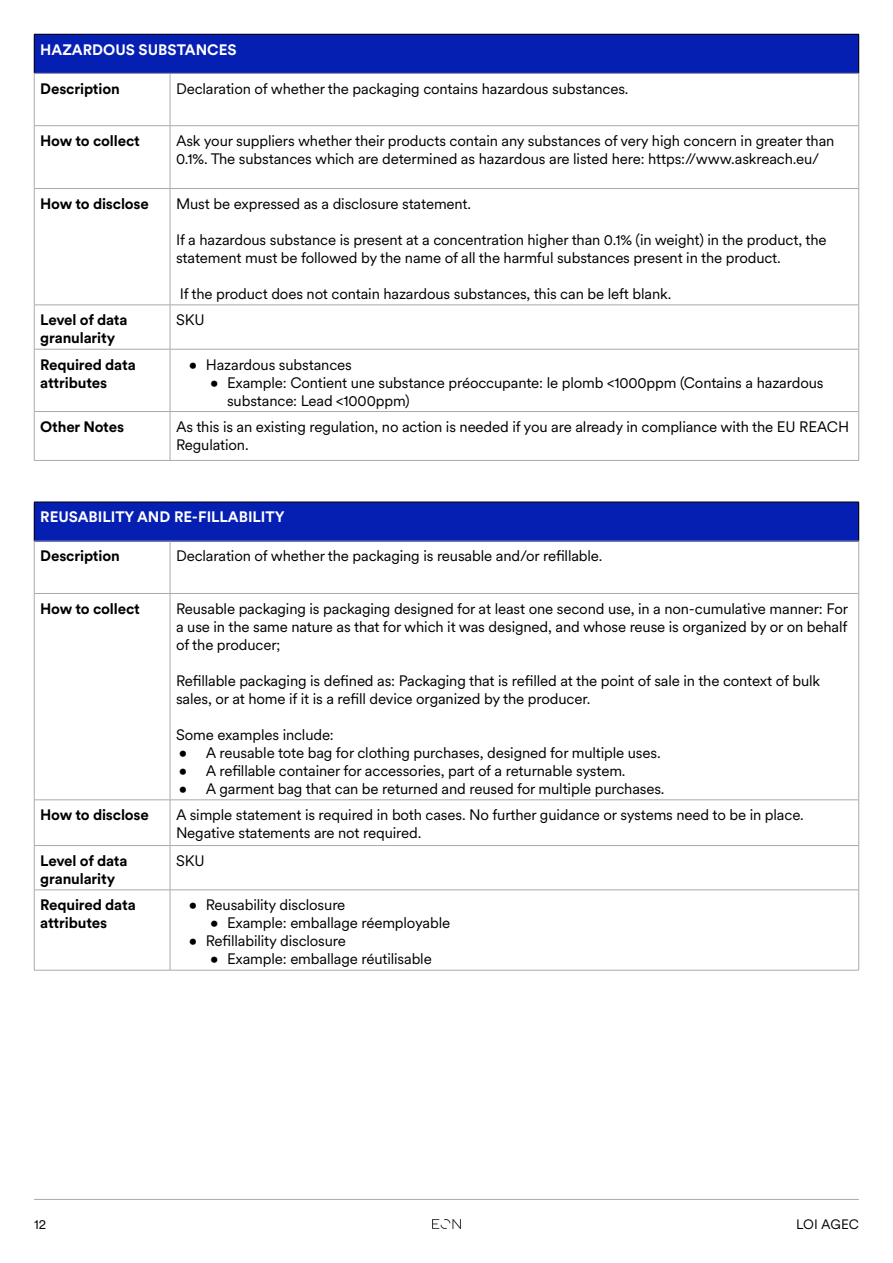
<style>
.page{position:relative;width:893px;height:1263px;background:#fff}
.page>*{position:absolute;margin:0;border:0;box-sizing:border-box;transform-origin:0 0}
.t1{font:15px/18px "Circular XX";letter-spacing:-.01em;color:#000}
.t2{font:700 15px/18px "Circular XX";letter-spacing:-.01em;color:#000}
.t3{font:700 15px "Circular XX";color:#fff}
.t4{font:13.5px "Circular XX";color:#000}
</style>
<div class="page">
<hr style="left:34px;top:1199px;width:825px;height:1px;background:#aaa">
<img style="left:432px;top:1219px;width:29px;height:10px">
<div style="left:34px;top:34px;width:825px;height:39px;background:#051fb3"></div>
<hr style="left:34px;top:34px;width:136px;height:1px;background:#000">
<hr style="left:34px;top:34px;width:1px;height:39px;background:#000">
<hr style="left:170px;top:34px;width:689px;height:1px;background:#000">
<hr style="left:858px;top:34px;width:1px;height:39px;background:#000">
<hr style="left:34px;top:73px;width:136px;height:1px;background:#aaa">
<hr style="left:34px;top:74px;width:1px;height:52px;background:#aaa">
<hr style="left:170px;top:73px;width:689px;height:1px;background:#aaa">
<hr style="left:170px;top:74px;width:1px;height:51px;background:#aaa">
<hr style="left:858px;top:74px;width:1px;height:52px;background:#aaa">
<hr style="left:34px;top:126px;width:1px;height:63px;background:#aaa">
<hr style="left:170px;top:126px;width:1px;height:62px;background:#aaa">
<hr style="left:858px;top:126px;width:1px;height:63px;background:#aaa">
<hr style="left:34px;top:189px;width:1px;height:116px;background:#aaa">
<hr style="left:170px;top:189px;width:1px;height:116px;background:#aaa">
<hr style="left:858px;top:189px;width:1px;height:116px;background:#aaa">
<hr style="left:34px;top:305px;width:136px;height:1px;background:#aaa">
<hr style="left:34px;top:305px;width:1px;height:44px;background:#aaa">
<hr style="left:170px;top:305px;width:689px;height:1px;background:#aaa">
<hr style="left:170px;top:305px;width:1px;height:44px;background:#aaa">
<hr style="left:858px;top:305px;width:1px;height:44px;background:#aaa">
<hr style="left:34px;top:349px;width:1px;height:62px;background:#aaa">
<hr style="left:170px;top:349px;width:1px;height:62px;background:#aaa">
<hr style="left:858px;top:349px;width:1px;height:62px;background:#aaa">
<hr style="left:34px;top:411px;width:1px;height:49px;background:#aaa">
<hr style="left:170px;top:412px;width:1px;height:48px;background:#aaa">
<hr style="left:858px;top:411px;width:1px;height:49px;background:#aaa">
<hr style="left:34px;top:460px;width:136px;height:1px;background:#aaa">
<hr style="left:170px;top:460px;width:689px;height:1px;background:#aaa">
<hr style="left:34px;top:125px;width:136px;height:1px;background:#aaa">
<hr style="left:170px;top:125px;width:688px;height:1px;background:#aaa">
<hr style="left:34px;top:188px;width:136px;height:1px;background:#aaa">
<hr style="left:170px;top:188px;width:688px;height:1px;background:#aaa">
<hr style="left:34px;top:349px;width:136px;height:1px;background:#aaa">
<hr style="left:170px;top:349px;width:688px;height:1px;background:#aaa">
<hr style="left:34px;top:411px;width:136px;height:1px;background:#aaa">
<hr style="left:170px;top:411px;width:688px;height:1px;background:#aaa">
<div style="left:34px;top:502px;width:825px;height:39px;background:#051fb3"></div>
<hr style="left:34px;top:502px;width:136px;height:1px;background:#000">
<hr style="left:34px;top:502px;width:1px;height:39px;background:#000">
<hr style="left:170px;top:502px;width:689px;height:1px;background:#000">
<hr style="left:858px;top:502px;width:1px;height:39px;background:#000">
<hr style="left:34px;top:541px;width:136px;height:1px;background:#aaa">
<hr style="left:34px;top:541px;width:1px;height:52px;background:#aaa">
<hr style="left:170px;top:541px;width:689px;height:1px;background:#aaa">
<hr style="left:170px;top:541px;width:1px;height:52px;background:#aaa">
<hr style="left:858px;top:541px;width:1px;height:52px;background:#aaa">
<hr style="left:34px;top:593px;width:1px;height:207px;background:#aaa">
<hr style="left:170px;top:594px;width:1px;height:206px;background:#aaa">
<hr style="left:858px;top:593px;width:1px;height:207px;background:#aaa">
<hr style="left:34px;top:800px;width:1px;height:45px;background:#aaa">
<hr style="left:170px;top:800px;width:1px;height:45px;background:#aaa">
<hr style="left:858px;top:800px;width:1px;height:45px;background:#aaa">
<hr style="left:34px;top:845px;width:136px;height:1px;background:#aaa">
<hr style="left:34px;top:846px;width:1px;height:44px;background:#aaa">
<hr style="left:170px;top:845px;width:689px;height:1px;background:#aaa">
<hr style="left:170px;top:846px;width:1px;height:44px;background:#aaa">
<hr style="left:858px;top:846px;width:1px;height:44px;background:#aaa">
<hr style="left:34px;top:890px;width:1px;height:80px;background:#aaa">
<hr style="left:170px;top:890px;width:1px;height:80px;background:#aaa">
<hr style="left:858px;top:890px;width:1px;height:80px;background:#aaa">
<hr style="left:34px;top:970px;width:136px;height:1px;background:#aaa">
<hr style="left:170px;top:970px;width:689px;height:1px;background:#aaa">
<hr style="left:34px;top:593px;width:136px;height:1px;background:#aaa">
<hr style="left:170px;top:593px;width:688px;height:1px;background:#aaa">
<hr style="left:34px;top:799px;width:136px;height:1px;background:#aaa">
<hr style="left:170px;top:799px;width:688px;height:1px;background:#aaa">
<hr style="left:34px;top:890px;width:136px;height:1px;background:#aaa">
<hr style="left:170px;top:890px;width:688px;height:1px;background:#aaa">
<p class="t3" style="left:40px;top:39px;width:198px">HAZARDOUS SUBSTANCES</p>
<p class="t2" style="left:40px;top:79px;width:81px">Description</p>
<p class="t1" style="left:176px;top:79px;width:454px">Declaration of whether the packaging contains hazardous substances.</p>
<p class="t2" style="left:40px;top:131px;width:101px">How to collect</p>
<p class="t1" style="left:176px;top:131px;width:660px">Ask your suppliers whether their products contain any substances of very high concern in greater than<br>0.1%. The substances which are determined as hazardous are listed here: https://www.askreach.eu/</p>
<p class="t2" style="left:40px;top:194px;width:110px">How to disclose</p>
<p class="t1" style="left:176px;top:194px;width:297px">Must be expressed as a disclosure statement.</p>
<p class="t1" style="left:176px;top:230px;width:652px">If a hazardous substance is present at a concentration higher than 0.1% (in weight) in the product, the statement must be followed by the name of all the harmful substances present in the product.</p>
<p class="t1" style="left:180px;top:284px;width:493px">If the product does not contain hazardous substances, this can be left blank.</p>
<p class="t2" style="left:40px;top:310px;width:89px">Level of data granularity</p>
<p class="t1" style="left:176px;top:310px;width:30px">SKU</p>
<p class="t2" style="left:40px;top:355px;width:97px">Required data attributes</p>
<p class="t1" style="left:189px;top:355px;width:165px">• Hazardous substances</p>
<p class="t1" style="left:227px;top:373px;width:598px;text-indent:-17px">• Example: Contient une substance préoccupante: le plomb &lt;1000ppm (Contains a hazardous substance: Lead &lt;1000ppm)</p>
<p class="t2" style="left:40px;top:417px;width:85px">Other Notes</p>
<p class="t1" style="left:176px;top:417px;width:675px">As this is an existing regulation, no action is needed if you are already in compliance with the EU REACH<br>Regulation.</p>
<p class="t3" style="left:40px;top:507px;width:246px">REUSABILITY AND RE-FILLABILITY</p>
<p class="t2" style="left:40px;top:547px;width:81px">Description</p>
<p class="t1" style="left:176px;top:547px;width:428px">Declaration of whether the packaging is reusable and/or refillable.</p>
<p class="t2" style="left:40px;top:599px;width:101px">How to collect</p>
<p class="t1" style="left:176px;top:599px;width:673px;text-align:justify">Reusable packaging is packaging designed for at least one second use, in a non-cumulative manner: For a use in the same nature as that for which it was designed, and whose reuse is organized by or on behalf of the producer;</p>
<p class="t1" style="left:176px;top:671px;width:646px">Refillable packaging is defined as: Packaging that is refilled at the point of sale in the context of bulk sales, or at home if it is a refill device organized by the producer.</p>
<p class="t1" style="left:176px;top:725px;width:159px">Some examples include:</p>
<p class="t1" style="left:179px;top:743px;width:483px">• A reusable tote bag for clothing purchases, designed for multiple uses.</p>
<p class="t1" style="left:179px;top:761px;width:448px">• A refillable container for accessories, part of a returnable system.</p>
<p class="t1" style="left:179px;top:779px;width:487px">• A garment bag that can be returned and reused for multiple purchases.</p>
<p class="t2" style="left:40px;top:805px;width:110px">How to disclose</p>
<p class="t1" style="left:176px;top:805px;width:629px">A simple statement is required in both cases. No further guidance or systems need to be in place.<br>Negative statements are not required.</p>
<p class="t2" style="left:40px;top:851px;width:89px">Level of data granularity</p>
<p class="t1" style="left:176px;top:851px;width:30px">SKU</p>
<p class="t2" style="left:40px;top:895px;width:97px">Required data attributes</p>
<p class="t1" style="left:189px;top:895px;width:158px">• Reusability disclosure</p>
<p class="t1" style="left:210px;top:913px;width:242px">• Example: emballage réemployable</p>
<p class="t1" style="left:189px;top:931px;width:159px">• Refillability disclosure</p>
<p class="t1" style="left:210px;top:949px;width:223px">• Example: emballage réutilisable</p>
<p class="t4" style="left:34px;top:1215px;width:14px">12</p>
<p class="t4" style="left:796px;top:1215px;width:64px">LOI AGEC</p>
</div>
